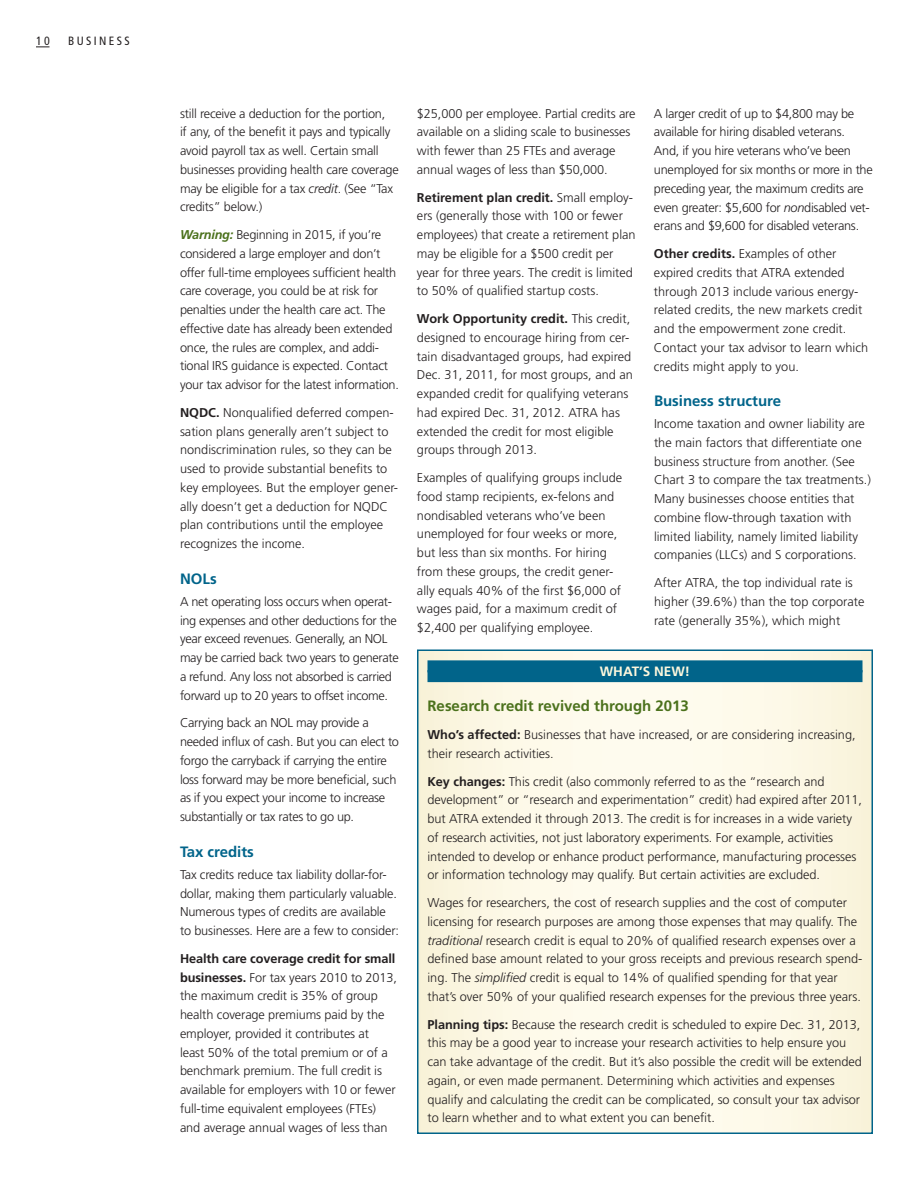
<style>
.page{position:relative;width:918px;height:1188px;background:#fff}
.page>*{position:absolute;margin:0;border:0;box-sizing:border-box;transform-origin:0 0}
.Headline_What_s_New{font:700 15px "Frutiger LT Std";color:#4b711c}
.Subhead{font:700 15px "Frutiger LT Std";color:#01648a}
.Tag_What_s_New{font:700 13.5px "Frutiger LT Std";color:#fef8dd}
.Body{font:300 12.75px/18.8px "Frutiger LT Std";letter-spacing:-.01em;color:#231f20}
.Body_What_s_New{font:300 12.75px/18.8px "Frutiger LT Std";letter-spacing:-.005em;color:#231f20}
.Folio_Left{font:condensed 12px "Frutiger LT Std";letter-spacing:.2em;color:#231f20}
.s1{font-style:italic}
.s2{font-weight:700;font-style:italic;color:#4b711c}
.s3{font-weight:700}
</style>
<div class="page">
<svg style="left:36px;top:46px;width:14px;height:1px"></svg>
<div style="left:418px;top:650px;width:454px;height:483px;background:linear-gradient(to bottom,#f8f5e4,#fefae9)"></div>
<div style="left:428px;top:660px;width:434px;height:12px;background:#01648a"></div>
<div style="left:428px;top:670px;width:434px;height:12px;background:#01648a"></div>
<div style="left:417px;top:650px;width:456px;height:484px;border:2px solid #01648a"></div>
<p class="Folio_Left" style="left:36px;top:34px;width:15px">10</p>
<p class="Folio_Left" style="left:68px;top:34px;width:63px">BUSINESS</p>
<p class="Body" style="left:180px;top:104px;width:220px">still receive a deduction for the portion,<br>if any, of the benefit it pays and typically avoid payroll tax as well. Certain small businesses providing health care coverage may be eligible for a tax <span class="s1">credit</span>. (See “Tax credits” below.)</p>
<p class="Body" style="left:180px;top:225px;width:221px"><span class="s2">Warning:</span> Beginning in 2015, if you’re considered a large employer and don’t offer full-time employees sufficient health care coverage, you could be at risk for penalties under the health care act. The effective date has already been extended once, the rules are complex, and addi&shy;tional IRS guidance is expected. Contact your tax advisor for the latest information.</p>
<p class="Body" style="left:180px;top:403px;width:220px"><span class="s3">NQDC.</span> Nonqualified deferred compen&shy;sation plans generally aren’t subject to nondiscrimination rules, so they can be used to provide substantial benefits to key employees. But the employer gener&shy;ally doesn’t get a deduction for NQDC plan contributions until the employee recognizes the income.</p>
<p class="Subhead" style="left:180px;top:570px;width:38px">NOLs</p>
<p class="Body" style="left:180px;top:592px;width:220px">A net operating loss occurs when operat&shy;ing expenses and other deductions for the year exceed revenues. Generally, an NOL may be carried back two years to generate a refund. Any loss not absorbed is carried forward up to 20 years to offset income.</p>
<p class="Body" style="left:180px;top:714px;width:221px">Carrying back an NOL may provide a needed influx of cash. But you can elect to forgo the carryback if carrying the entire loss forward may be more beneficial, such as if you expect your income to increase substantially or tax rates to go up.</p>
<p class="Subhead" style="left:180px;top:843px;width:75px">Tax credits</p>
<p class="Body" style="left:180px;top:865px;width:221px">Tax credits reduce tax liability dollar-for&shy;dollar, making them particularly valuable.<br>Numerous types of credits are available to businesses. Here are a few to consider:</p>
<p class="Body" style="left:180px;top:949px;width:219px"><span class="s3">Health care coverage credit for small businesses.</span> For tax years 2010 to 2013, the maximum credit is 35% of group health coverage premiums paid by the employer, provided it contributes at<br>least 50% of the total premium or of a benchmark premium. The full credit is available for employers with 10 or fewer full-time equivalent employees (FTEs) and average annual wages of less than</p>
<p class="Body" style="left:417px;top:104px;width:220px">$25,000 per employee. Partial credits are available on a sliding scale to businesses with fewer than 25 FTEs and average annual wages of less than $50,000.</p>
<p class="Body" style="left:417px;top:188px;width:220px"><span class="s3">Retirement plan credit.</span> Small employ&shy;ers (generally those with 100 or fewer employees) that create a retirement plan may be eligible for a $500 credit per year for three years. The credit is limited to 50% of qualified startup costs.</p>
<p class="Body" style="left:417px;top:310px;width:217px"><span class="s3">Work Opportunity credit.</span> This credit, designed to encourage hiring from cer&shy;tain disadvantaged groups, had expired Dec. 31, 2011, for most groups, and an expanded credit for qualifying veterans had expired Dec. 31, 2012. ATRA has extended the credit for most eligible groups through 2013.</p>
<p class="Body" style="left:417px;top:469px;width:207px">Examples of qualifying groups include food stamp recipients, ex-felons and nondisabled veterans who’ve been unemployed for four weeks or more, but less than six months. For hiring from these groups, the credit gener&shy;ally equals 40% of the first $6,000 of wages paid, for a maximum credit of $2,400 per qualifying employee.</p>
<p class="Body" style="left:654px;top:104px;width:220px">A larger credit of up to $4,800 may be available for hiring disabled veterans.<br>And, if you hire veterans who’ve been unemployed for six months or more in the preceding year, the maximum credits are even greater: $5,600 for <span class="s1">non</span>disabled vet&shy;erans and $9,600 for disabled veterans.</p>
<p class="Body" style="left:654px;top:244px;width:216px"><span class="s3">Other credits.</span> Examples of other expired credits that ATRA extended through 2013 include various energy&shy;related credits, the new markets credit and the empowerment zone credit.<br>Contact your tax advisor to learn which credits might apply to you.</p>
<p class="Subhead" style="left:654px;top:392px;width:129px">Business structure</p>
<p class="Body" style="left:654px;top:414px;width:219px">Income taxation and owner liability are the main factors that differentiate one business structure from another. (See Chart 3 to compare the tax treatments.)<br>Many businesses choose entities that combine flow-through taxation with limited liability, namely limited liability companies (LLCs) and S corporations.</p>
<p class="Body" style="left:654px;top:574px;width:212px">After ATRA, the top individual rate is higher (39.6%) than the top corporate rate (generally 35%), which might</p>
<p class="Tag_What_s_New" style="left:600px;top:664px;width:92px">WHAT’S NEW!</p>
<p class="Headline_What_s_New" style="left:428px;top:697px;width:263px">Research credit revived through 2013</p>
<p class="Body_What_s_New" style="left:428px;top:726px;width:430px"><span class="s3">Who’s affected:</span> Businesses that have increased, or are considering increasing, their research activities.</p>
<p class="Body_What_s_New" style="left:428px;top:772px;width:436px"><span class="s3">Key changes:</span> This credit (also commonly referred to as the “research and development” or “research and experimentation” credit) had expired after 2011, but ATRA extended it through 2013. The credit is for increases in a wide variety of research activities, not just laboratory experiments. For example, activities intended to develop or enhance product performance, manufacturing processes or information technology may qualify. But certain activities are excluded.</p>
<p class="Body_What_s_New" style="left:428px;top:894px;width:437px">Wages for researchers, the cost of research supplies and the cost of computer licensing for research purposes are among those expenses that may qualify. The <span class="s1">traditional</span> research credit is equal to 20% of qualified research expenses over a defined base amount related to your gross receipts and previous research spend&shy;ing. The <span class="s1">simplified</span> credit is equal to 14% of qualified spending for that year that’s over 50% of your qualified research expenses for the previous three years.</p>
<p class="Body_What_s_New" style="left:428px;top:1015px;width:436px"><span class="s3">Planning tips:</span> Because the research credit is scheduled to expire Dec. 31, 2013, this may be a good year to increase your research activities to help ensure you can take advantage of the credit. But it’s also possible the credit will be extended again, or even made permanent. Determining which activities and expenses qualify and calculating the credit can be complicated, so consult your tax advisor to learn whether and to what extent you can benefit.</p>
</div>
